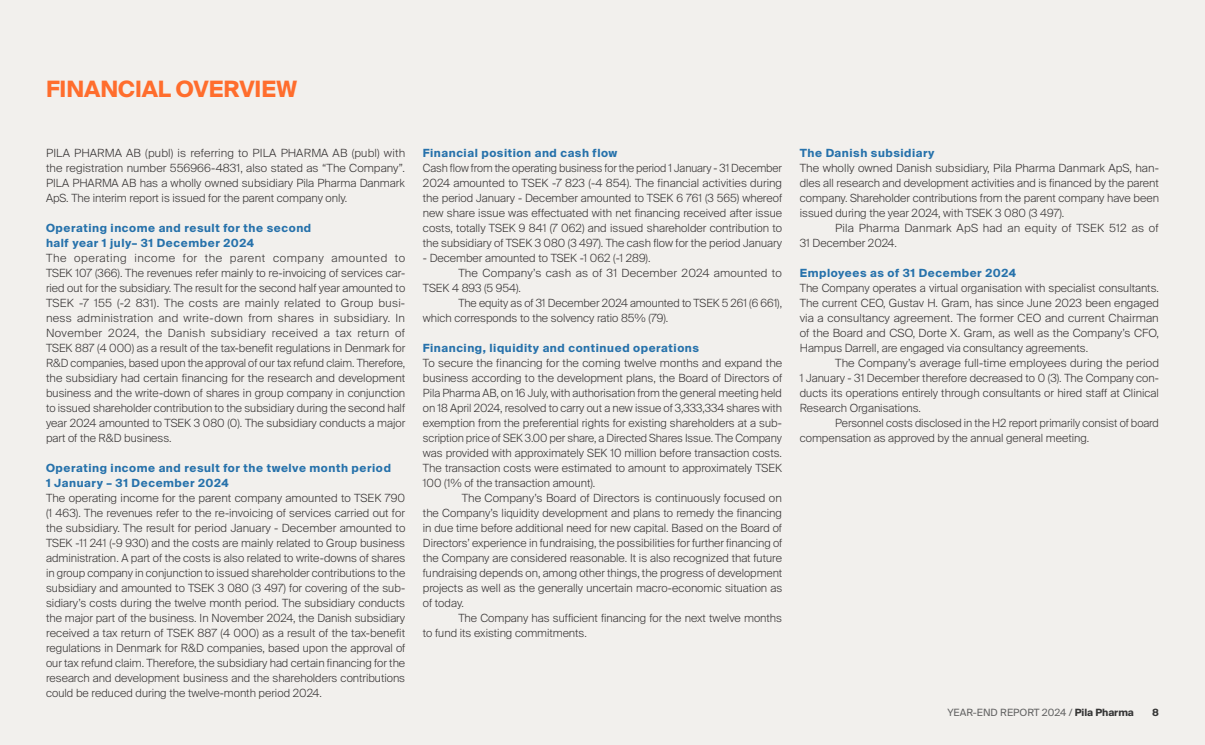
<style>
.page{position:relative;width:1205px;height:745px;background:#fff}
.page>*{position:absolute;margin:0;border:0;box-sizing:border-box;transform-origin:0 0}
.PP_H1_Content_UK{font:700 22.5px "Suisse Intl";color:#ff6d2d}
.PP_Body_Text_UK{font:300 11.25px/15px "Suisse Intl";color:#3b3838;text-align:justify}
.PP_Body_Text_Indented_UK{font:300 11.25px/15px "Suisse Intl";color:#3b3838}
.PP__H3_UK{font:700 11.25px/15px "Suisse Intl";letter-spacing:.05em;color:#2772ab}
.PP_Body_Text_Indented_UK-2{font:300 11.25px/15px "Suisse Intl";letter-spacing:.02em;color:#3b3838}
.t1{font:10px "Suisse Intl";color:#646464}
.t2{font:700 10px "Suisse Intl";color:#353535}
.s1{font-weight:700;color:#353535}
</style>
<div class="page">
<div style="left:0;top:0;width:1205px;height:744px;background:#f2f0ed"></div>
<p class="PP_H1_Content_UK" style="left:46px;top:76px;width:252px">FINANCIAL OVERVIEW</p>
<p class="PP_Body_Text_UK" style="left:46px;top:145px;width:360px">PILA PHARMA AB (publ) is referring to PILA PHARMA AB (publ) with the registration number 556966-4831, also stated as “The Company”.<br>PILA PHARMA AB has a wholly owned subsidiary Pila Pharma Danmark ApS. The interim report is issued for the parent company only.</p>
<p class="PP__H3_UK" style="left:46px;top:220px;width:267px">Operating income and result for the second half year 1 july– 31 December 2024</p>
<p class="PP_Body_Text_UK" style="left:46px;top:250px;width:361px">The operating income for the parent company amounted to TSEK 107 (366). The revenues refer mainly to re-invoicing of services car&shy;ried out for the subsidiary. The result for the second half year amounted to TSEK -7 155 (-2 831). The costs are mainly related to Group busi&shy;ness administration and write-down from shares in subsidiary. In November 2024, the Danish subsidiary received a tax return of TSEK 887 (4 000) as a result of the tax-benefit regulations in Denmark for R&amp;D companies, based upon the approval of our tax refund claim. Therefore, the subsidiary had certain financing for the research and development business and the write-down of shares in group company in conjunction to issued shareholder contribution to the subsidiary during the second half year 2024 amounted to TSEK 3 080 (0). The subsidiary conducts a major part of the R&amp;D business.</p>
<p class="PP__H3_UK" style="left:46px;top:460px;width:346px">Operating income and result for the twelve month period<br>1 January – 31 December 2024</p>
<p class="PP_Body_Text_UK" style="left:46px;top:490px;width:361px">The operating income for the parent company amounted to TSEK 790 (1 463). The revenues refer to the re-invoicing of services carried out for the subsidiary. The result for period January - December amounted to TSEK -11 241 (-9 930) and the costs are mainly related to Group business administration. A part of the costs is also related to write-downs of shares in group company in conjunction to issued shareholder contributions to the subsidiary and amounted to TSEK 3 080 (3 497) for covering of the sub&shy;sidiary’s costs during the twelve month period. The subsidiary conducts the major part of the business. In November 2024, the Danish subsidiary received a tax return of TSEK 887 (4 000) as a result of the tax-benefit regulations in Denmark for R&amp;D companies, based upon the approval of our tax refund claim. Therefore, the subsidiary had certain financing for the research and development business and the shareholders contributions could be reduced during the twelve-month period 2024.</p>
<p class="PP__H3_UK" style="left:423px;top:145px;width:196px">Financial position and cash flow</p>
<p class="PP_Body_Text_UK" style="left:423px;top:160px;width:361px">Cash flow from the operating business for the period 1 January - 31 December 2024 amounted to TSEK -7 823 (-4 854). The financial activities during the period January - December amounted to TSEK 6 761 (3 565) whereof new share issue was effectuated with net financing received after issue costs, totally TSEK 9 841 (7 062) and issued shareholder contribution to the subsidiary of TSEK 3 080 (3 497). The cash flow for the period January</p>
<p class="PP_Body_Text_UK" style="left:423px;top:250px;width:229px">- December amounted to TSEK -1 062 (-1 289).</p>
<p class="PP_Body_Text_Indented_UK" style="left:423px;top:265px;width:360px;text-indent:35px">The Company’s cash as of 31 December 2024 amounted to<br>TSEK 4 893 (5 954).</p>
<p class="PP_Body_Text_Indented_UK" style="left:423px;top:295px;width:361px;text-indent:35px">The equity as of 31 December 2024 amounted to TSEK 5 261 (6 661), which corresponds to the solvency ratio 85% (79).</p>
<p class="PP__H3_UK" style="left:423px;top:340px;width:278px">Financing, liquidity and continued operations</p>
<p class="PP_Body_Text_UK" style="left:423px;top:355px;width:361px">To secure the financing for the coming twelve months and expand the business according to the development plans, the Board of Directors of Pila Pharma AB, on 16 July, with authorisation from the general meeting held on 18 April 2024, resolved to carry out a new issue of 3,333,334 shares with exemption from the preferential rights for existing shareholders at a sub&shy;scription price of SEK 3.00 per share, a Directed Shares Issue. The Company was provided with approximately SEK 10 million before transaction costs.<br>The transaction costs were estimated to amount to approximately TSEK 100 (1% of the transaction amount).</p>
<p class="PP_Body_Text_Indented_UK" style="left:423px;top:490px;width:361px;text-align:justify;text-indent:39px">The Company’s Board of Directors is continuously focused on the Company’s liquidity development and plans to remedy the financing in due time before additional need for new capital. Based on the Board of Directors’ experience in fundraising, the possibilities for further financing of the Company are considered reasonable. It is also recognized that future fundraising depends on, among other things, the progress of development projects as well as the generally uncertain macro-economic situation as of today.</p>
<p class="PP_Body_Text_Indented_UK" style="left:423px;top:610px;width:361px;text-indent:35px">The Company has sufficient financing for the next twelve months to fund its existing commitments.</p>
<p class="PP__H3_UK" style="left:800px;top:145px;width:136px">The Danish subsidiary</p>
<p class="PP_Body_Text_UK" style="left:800px;top:160px;width:361px">The wholly owned Danish subsidiary, Pila Pharma Danmark ApS, han&shy;dles all research and development activities and is financed by the parent company. Shareholder contributions from the parent company have been issued during the year 2024, with TSEK 3 080 (3 497).</p>
<p class="PP_Body_Text_Indented_UK-2" style="left:800px;top:220px;width:360px;text-indent:35px">Pila Pharma Danmark ApS had an equity of TSEK 512 as of<br>31 December 2024.</p>
<p class="PP__H3_UK" style="left:800px;top:265px;width:218px">Employees as of 31 December 2024</p>
<p class="PP_Body_Text_UK" style="left:800px;top:280px;width:361px">The Company operates a virtual organisation with specialist consultants.<br>The current CEO, Gustav H. Gram, has since June 2023 been engaged via a consultancy agreement. The former CEO and current Chairman of the Board and CSO, Dorte X. Gram, as well as the Company’s CFO, Hampus Darrell, are engaged via consultancy agreements.</p>
<p class="PP_Body_Text_Indented_UK" style="left:800px;top:355px;width:361px;text-align:justify;text-indent:35px">The Company’s average full-time employees during the period 1 January - 31 December therefore decreased to 0 (3). The Company con&shy;ducts its operations entirely through consultants or hired staff at Clinical Research Organisations.</p>
<p class="PP_Body_Text_Indented_UK" style="left:800px;top:415px;width:361px;text-indent:35px">Personnel costs disclosed in the H2 report primarily consist of board compensation as approved by the annual general meeting.</p>
<p class="t1" style="left:947px;top:706px;width:188px">YEAR-END REPORT 2024 / <span class="s1">Pila Pharma</span></p>
<p class="t2" style="left:1152px;top:706px;width:8px">8</p>
</div>
